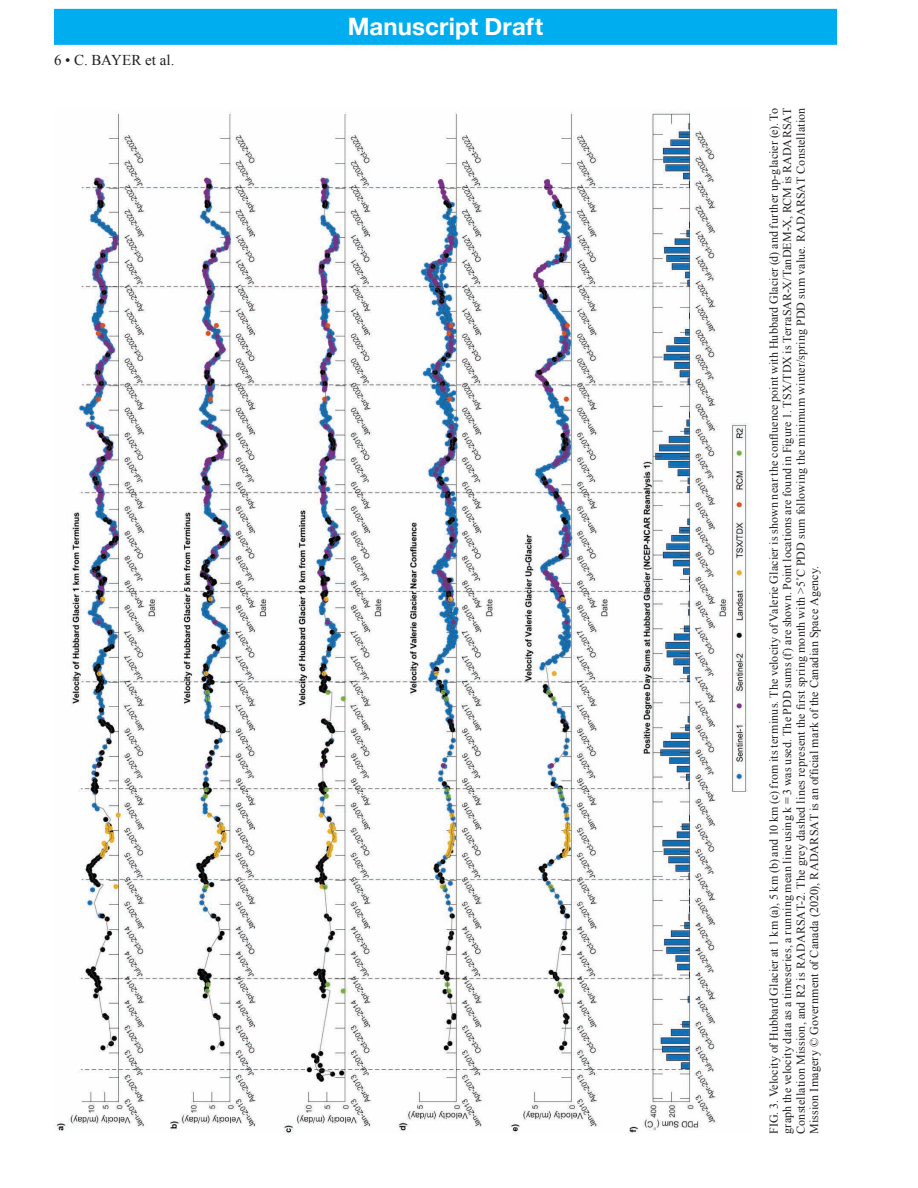
<style>
.page{position:relative;width:918px;height:1188px;background:#fff}
.page>*{position:absolute;margin:0;border:0;box-sizing:border-box;transform-origin:0 0}
.t1{font:700 24px "Helvetica Neue";letter-spacing:.005em;color:#fff}
.t2{font:15px "Times New Roman";color:#231f20}
.Table_Copy{font:12px/13.5px "Times New Roman";letter-spacing:.015em;color:#231f20;text-align:justify}
</style>
<div class="page">
<div style="left:55px;top:10px;width:781px;height:34px;background:#00aeef"></div>
<div style="left:54px;top:9px;width:783px;height:36px;border:2px solid #00aeef"></div>
<img style="left:54px;top:111px;width:694px;height:1023px">
<p class="t2" style="left:54px;top:50px;width:122px">6 • C. BAYER et al.</p>
<h1 class="t1" style="left:348px;top:12px;width:197px">Manuscript Draft</h1>
<p class="Table_Copy" style="left:767px;top:1134px;width:1028px;rotate:-90deg">FIG. 3. Velocity of Hubbard Glacier at 1 km (a), 5 km (b) and 10 km (c) from its terminus. The velocity of Valerie Glacier is shown near the confluence point with Hubbard Glacier (d) and further up-glacier (e). To graph the velocity data as a timeseries, a running mean line using k = 3 was used. The PDD sums (f) are shown. Point locations are found in Figure 1. TSX/TDX is TerraSAR-X/TanDEM-X, RCM is RADARSAT Constellation Mission, and R2 is RADARSAT-2. The grey dashed lines represent the first spring month with &gt;5˚C PDD sum following the minimum winter/spring PDD sum value. RADARSAT Constellation Mission Imagery © Government of Canada (2020), RADARSAT is an official mark of the Canadian Space Agency.</p>
</div>
